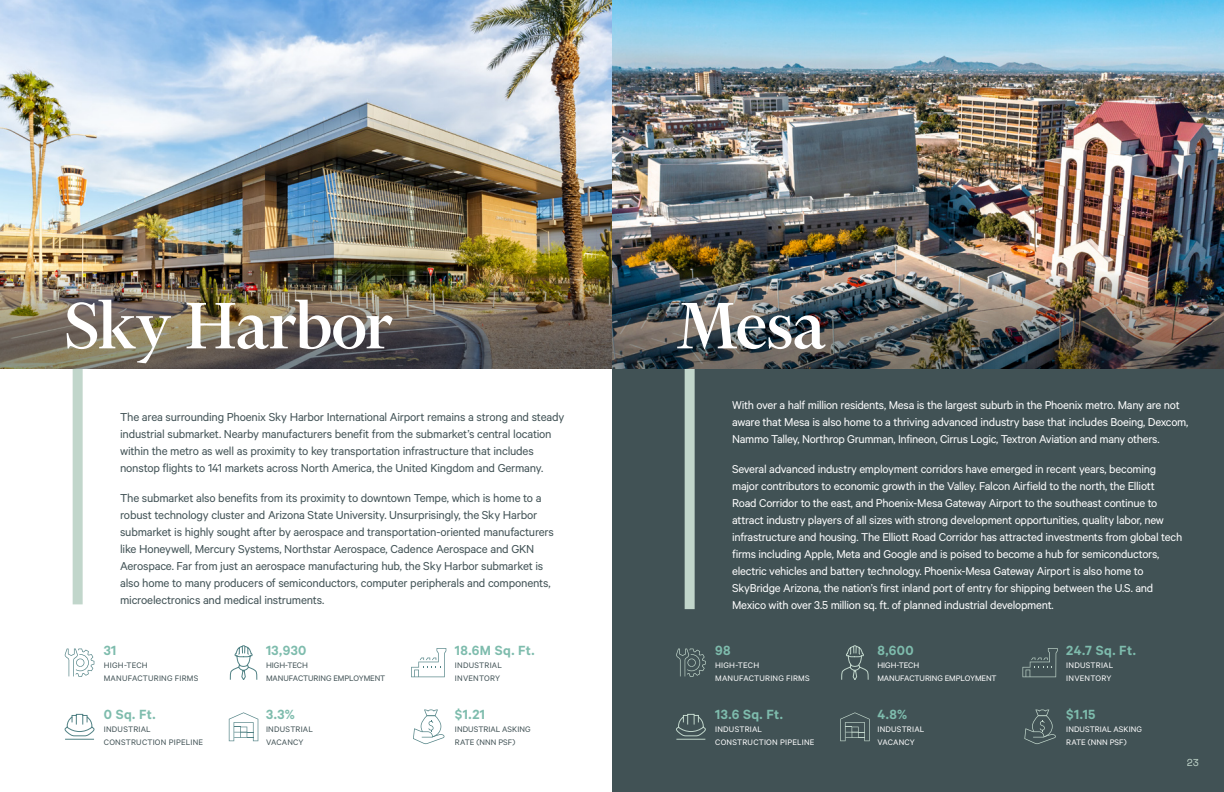
<style>
.page{position:relative;width:1224px;height:792px;background:#fff}
.page>*{position:absolute;margin:0;border:0;box-sizing:border-box;transform-origin:0 0}
.t1{font:500 74.9px "Financier Display";letter-spacing:-.005em;color:#fff}
.t2{font:600 15px "Calibre";letter-spacing:.025em;color:#7ebcad}
.t3{font:13px/17px "Calibre";letter-spacing:-.015em;color:#415255}
.t4{font:12.8px/17px "Calibre";letter-spacing:-.02em;color:#fff}
.t5{font:10px "Space Mono";color:#c1d6cb}
.t6{font:9px/13px "Calibre";letter-spacing:.015em;color:#415255}
.t7{font:9px/13px "Calibre";letter-spacing:.015em;color:#fff}
.t8{font:9px/13px "Calibre";letter-spacing:-.01em;color:#415255}
.t9{font:9px/13px "Calibre";letter-spacing:-.01em;color:#fff}
</style>
<div class="page">
<div style="left:612px;top:0;width:612px;height:792px;background:#415255"></div>
<img style="left:0;top:0;width:612px;height:270px">
<img style="left:612px;top:0;width:612px;height:270px">
<img style="left:0;top:270px;width:1224px;height:99px">
<svg style="left:64px;top:649px;width:30px;height:28px"></svg>
<svg style="left:64px;top:714px;width:31px;height:26px"></svg>
<svg style="left:229px;top:645px;width:28px;height:35px"></svg>
<svg style="left:411px;top:648px;width:35px;height:29px"></svg>
<svg style="left:413px;top:710px;width:32px;height:34px"></svg>
<svg style="left:229px;top:712px;width:29px;height:29px"></svg>
<svg style="left:676px;top:649px;width:30px;height:28px"></svg>
<svg style="left:676px;top:714px;width:30px;height:26px"></svg>
<svg style="left:841px;top:645px;width:28px;height:35px"></svg>
<svg style="left:1023px;top:648px;width:35px;height:29px"></svg>
<svg style="left:1024px;top:710px;width:32px;height:34px"></svg>
<svg style="left:840px;top:712px;width:30px;height:29px"></svg>
<div style="left:73px;top:369px;width:10px;height:235px;background:#c1d6cb"></div>
<div style="left:685px;top:369px;width:10px;height:240px;background:#c1d6cb"></div>
<h1 class="t1" style="left:65px;top:286px;width:330px">Sky Harbor</h1>
<h1 class="t1" style="left:677px;top:286px;width:149px">Mesa</h1>
<p class="t3" style="left:120px;top:408px;width:446px">The area surrounding Phoenix Sky Harbor International Airport remains a strong and steady industrial submarket. Nearby manufacturers benefit from the submarket’s central location within the metro as well as proximity to key transportation infrastructure that includes nonstop flights to 141 markets across North America, the United Kingdom and Germany.</p>
<p class="t3" style="left:120px;top:489px;width:435px">The submarket also benefits from its proximity to downtown Tempe, which is home to a robust technology cluster and Arizona State University. Unsurprisingly, the Sky Harbor submarket is highly sought after by aerospace and transportation-oriented manufacturers like Honeywell, Mercury Systems, Northstar Aerospace, Cadence Aerospace and GKN Aerospace. Far from just an aerospace manufacturing hub, the Sky Harbor submarket is also home to many producers of semiconductors, computer peripherals and components, microelectronics and medical instruments.</p>
<p class="t4" style="left:732px;top:396px;width:458px">With over a half million residents, Mesa is the largest suburb in the Phoenix metro. Many are not aware that Mesa is also home to a thriving advanced industry base that includes Boeing, Dexcom,<br>Nammo Talley, Northrop Grumman, Infineon, Cirrus Logic, Textron Aviation and many others.</p>
<p class="t4" style="left:732px;top:460px;width:452px">Several advanced industry employment corridors have emerged in recent years, becoming major contributors to economic growth in the Valley. Falcon Airfield to the north, the Elliott Road Corridor to the east, and Phoenix-Mesa Gateway Airport to the southeast continue to attract industry players of all sizes with strong development opportunities, quality labor, new infrastructure and housing. The Elliott Road Corridor has attracted investments from global tech firms including Apple, Meta and Google and is poised to become a hub for semiconductors, electric vehicles and battery technology. Phoenix-Mesa Gateway Airport is also home to SkyBridge Arizona, the nation’s first inland port of entry for shipping between the U.S. and Mexico with over 3.5 million sq. ft. of planned industrial development.</p>
<p class="t2" style="left:104px;top:641px;width:14px">31</p>
<p class="t6" style="left:104px;top:658px;width:96px">HIGH-TECH<br>MANUFACTURING FIRMS</p>
<p class="t2" style="left:266px;top:641px;width:42px">13,930</p>
<p class="t8" style="left:266px;top:658px;width:121px">HIGH-TECH<br>MANUFACTURING EMPLOYMENT</p>
<p class="t2" style="left:455px;top:641px;width:81px">18.6M Sq. Ft.</p>
<p class="t6" style="left:455px;top:658px;width:48px">INDUSTRIAL<br>INVENTORY</p>
<p class="t2" style="left:715px;top:641px;width:17px">98</p>
<p class="t7" style="left:715px;top:658px;width:96px">HIGH-TECH<br>MANUFACTURING FIRMS</p>
<p class="t2" style="left:877px;top:641px;width:38px">8,600</p>
<p class="t9" style="left:877px;top:658px;width:121px">HIGH-TECH<br>MANUFACTURING EMPLOYMENT</p>
<p class="t2" style="left:1066px;top:641px;width:71px">24.7 Sq. Ft.</p>
<p class="t7" style="left:1066px;top:658px;width:48px">INDUSTRIAL<br>INVENTORY</p>
<p class="t2" style="left:104px;top:705px;width:53px">0 Sq. Ft.</p>
<p class="t6" style="left:104px;top:722px;width:101px">INDUSTRIAL<br>CONSTRUCTION PIPELINE</p>
<p class="t2" style="left:266px;top:705px;width:30px">3.3%</p>
<p class="t6" style="left:266px;top:722px;width:48px">INDUSTRIAL<br>VACANCY</p>
<p class="t2" style="left:455px;top:705px;width:32px">$1.21</p>
<p class="t6" style="left:455px;top:722px;width:77px">INDUSTRIAL ASKING<br>RATE (NNN PSF)</p>
<p class="t2" style="left:715px;top:705px;width:69px">13.6 Sq. Ft.</p>
<p class="t7" style="left:715px;top:722px;width:101px">INDUSTRIAL<br>CONSTRUCTION PIPELINE</p>
<p class="t2" style="left:877px;top:705px;width:31px">4.8%</p>
<p class="t7" style="left:877px;top:722px;width:48px">INDUSTRIAL<br>VACANCY</p>
<p class="t2" style="left:1066px;top:705px;width:31px">$1.15</p>
<p class="t7" style="left:1066px;top:722px;width:77px">INDUSTRIAL ASKING<br>RATE (NNN PSF)</p>
<p class="t5" style="left:1187px;top:756px;width:14px">23</p>
</div>
